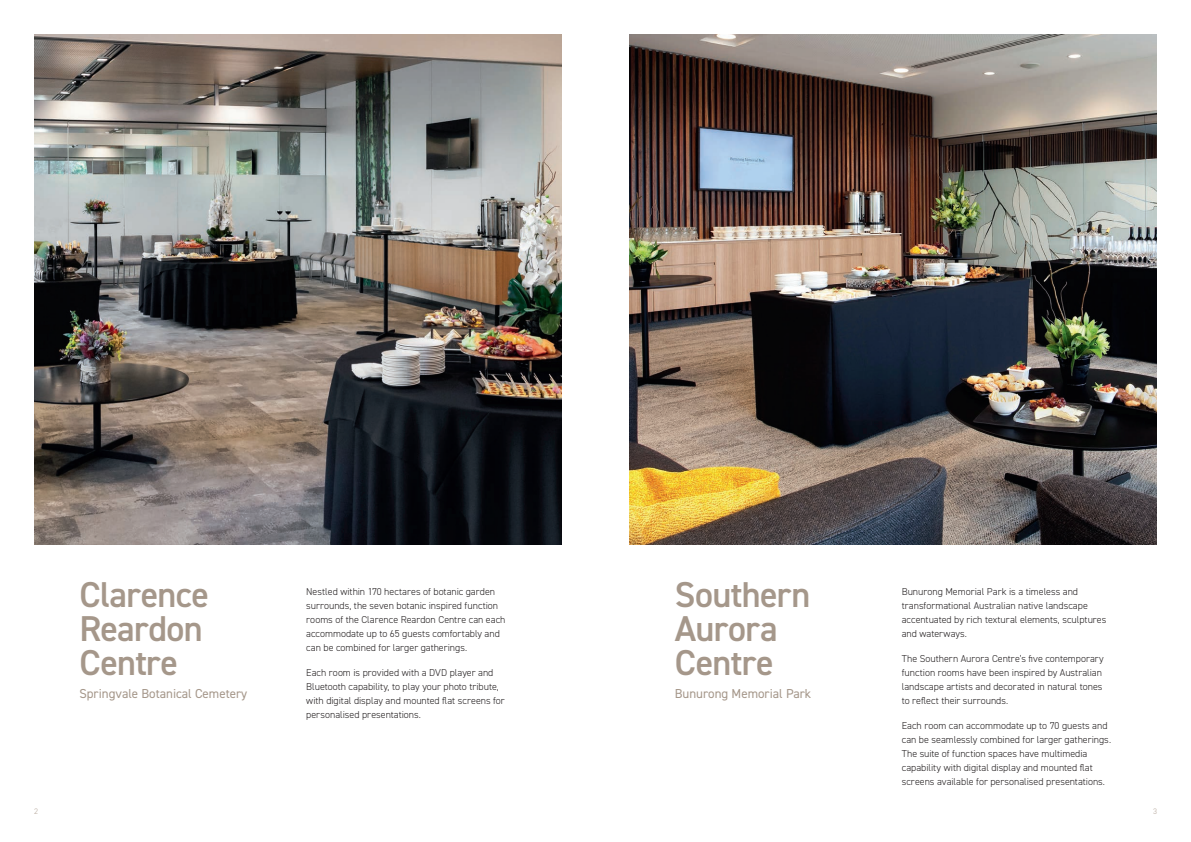
<style>
.page{position:relative;width:1191px;height:842px;background:#fff}
.page>*{position:absolute;margin:0;border:0;box-sizing:border-box;transform-origin:0 0}
.t1{font:600 36px/34px "DIN2014";letter-spacing:-.015em;color:#a5978a}
.t2{font:13px "DIN2014";color:#a5978a}
.t3{font:300 10px/14px "DIN2014";color:#231f20}
.t4{font:300 8px "DIN2014";color:#b7a99d}
</style>
<div class="page">
<img style="left:34px;top:34px;width:527px;height:510px">
<img style="left:629px;top:34px;width:528px;height:510px">
<h1 class="t1" style="left:79px;top:577px;width:131px">Clarence<br>Reardon<br>Centre</h1>
<h2 class="t2" style="left:79px;top:685px;width:169px">Springvale Botanical Cemetery</h2>
<p class="t3" style="left:306px;top:584px;width:201px">Nestled within 170 hectares of botanic garden surrounds, the seven botanic inspired function rooms of the Clarence Reardon Centre can each accommodate up to 65 guests comfortably and can be combined for larger gatherings.</p>
<p class="t3" style="left:306px;top:665px;width:200px">Each room is provided with a DVD player and Bluetooth capability, to play your photo tribute, with digital display and mounted flat screens for personalised presentations.</p>
<h1 class="t1" style="left:675px;top:577px;width:137px">Southern<br>Aurora<br>Centre</h1>
<h2 class="t2" style="left:675px;top:685px;width:138px">Bunurong Memorial Park</h2>
<p class="t3" style="left:901px;top:584px;width:206px">Bunurong Memorial Park is a timeless and transformational Australian native landscape accentuated by rich textural elements, sculptures and waterways.</p>
<p class="t3" style="left:901px;top:651px;width:204px">The Southern Aurora Centre’s five contemporary function rooms have been inspired by Australian landscape artists and decorated in natural tones to reflect their surrounds.</p>
<p class="t3" style="left:901px;top:719px;width:211px">Each room can accommodate up to 70 guests and can be seamlessly combined for larger gatherings.<br>The suite of function spaces have multimedia capability with digital display and mounted flat screens available for personalised presentations.</p>
<p class="t4" style="left:34px;top:806px;width:5px">2</p>
<p class="t4" style="left:1153px;top:806px;width:5px">3</p>
</div>
